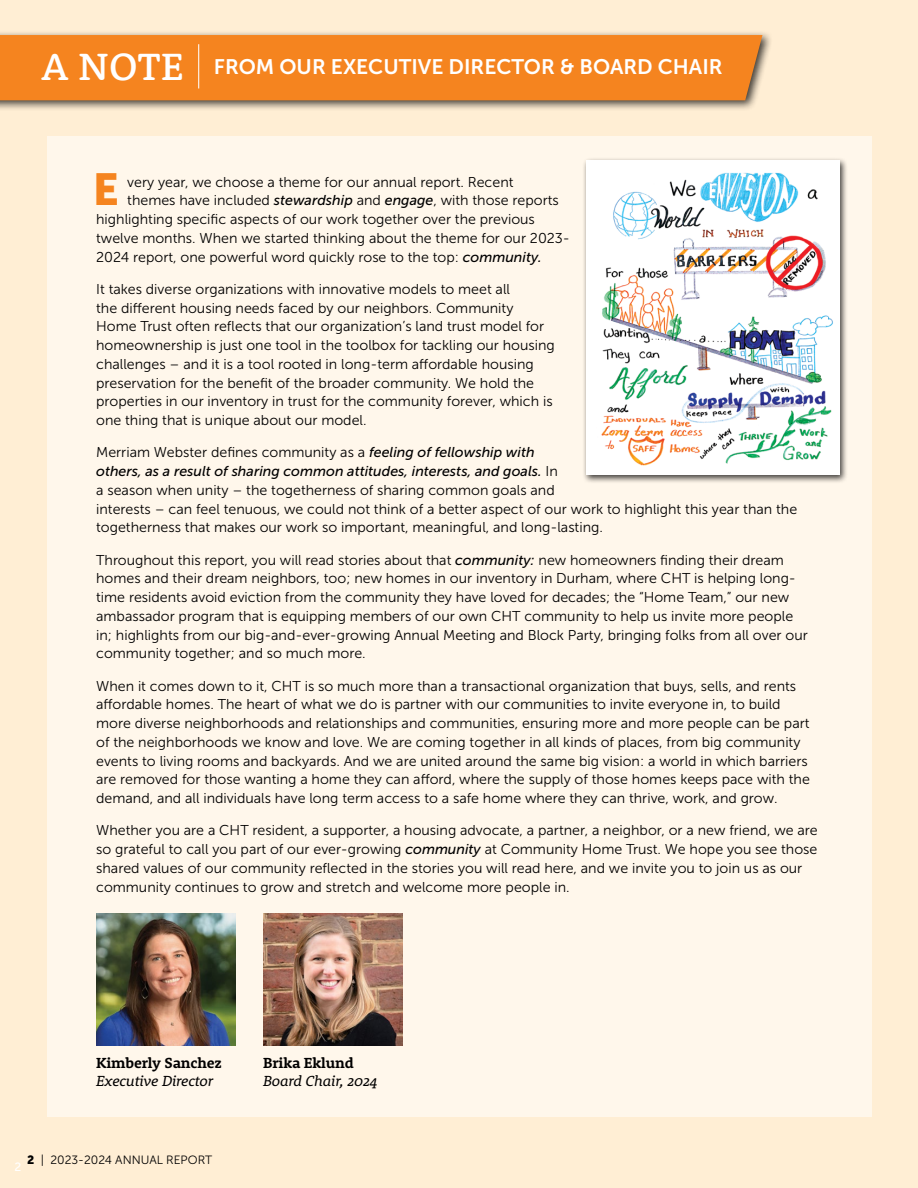
<style>
.page{position:relative;width:918px;height:1188px;background:#ffeed4}
.page>*{position:absolute;margin:0;border:0;box-sizing:border-box;transform-origin:0 0}
.t1{font:44.55px "Museo Sans 900";color:#f5841f}
.t2{font:21px "Museo Sans 700";color:#fff}
.t3{font:italic 15px "Rooney Pro";letter-spacing:-.01em;color:#000}
.t4{font:700 15px "Rooney Pro";letter-spacing:-.01em;color:#000}
.t5{font:14.25px/18.8px "Museo Sans 300";color:#000}
.t6{font:italic 14.25px "Museo Sans 500";color:#000}
.t7{font:12px "Museo Sans 300";color:#000}
.t8{font:12px "Museo Sans 500";color:#fff}
.s1{font-family:"Rooney";font-weight:500;font-size:39px}
.s2{font-family:"Museo Sans 500";font-style:italic}
.s3{font-family:"Museo Sans 300";font-style:normal}
.s4{font-family:"Museo Sans 900"}
</style>
<div class="page">
<div style="left:47px;top:136px;width:824px;height:981px;background:#fff7eb"></div>
<img style="left:263px;top:914px;width:139px;height:131px">
<img style="left:97px;top:914px;width:139px;height:131px">
<div style="left:0;top:30px;width:773px;height:81px;background:#000;opacity:.75"></div>
<div style="left:0;top:35px;width:762px;height:65px;background:#f5841f"></div>
<hr style="left:198px;top:44px;width:1px;height:44px;background:#fff">
<div style="left:582px;top:157px;width:266px;height:327px;background:#000;opacity:.75"></div>
<div style="left:586px;top:161px;width:253px;height:314px;background:#fff"></div>
<img style="left:601px;top:172px;width:232px;height:294px">
<h2 class="t2" style="left:41px;top:55px;width:683px"><span class="s1">A NOTE</span> FROM OUR EXECUTIVE DIRECTOR &amp; BOARD CHAIR</h2>
<h1 class="t1" style="left:93px;top:164px;width:28px">E</h1>
<p class="t5" style="left:127px;top:172px;width:388px">very year, we choose a theme for our annual report. Recent</p>
<p class="t5" style="left:127px;top:191px;width:433px">themes have included <span class="s2">stewardship</span> and <span class="s2">engage</span>, with those reports</p>
<p class="t5" style="left:96px;top:210px;width:440px">highlighting specific aspects of our work together over the previous</p>
<p class="t5" style="left:96px;top:229px;width:475px">twelve months. When we started thinking about the theme for our 2023-</p>
<p class="t5" style="left:96px;top:248px;width:447px">2024 report, one powerful word quickly rose to the top: <span class="s2">community.</span></p>
<p class="t5" style="left:96px;top:280px;width:460px">It takes diverse organizations with innovative models to meet all<br>the different housing needs faced by our neighbors. Community Home Trust often reflects that our organization’s land trust model for homeownership is just one tool in the toolbox for tackling our housing challenges – and it is a tool rooted in long-term affordable housing preservation for the benefit of the broader community. We hold the properties in our inventory in trust for the community forever, which is one thing that is unique about our model.</p>
<p class="t5" style="left:96px;top:443px;width:440px">Merriam Webster defines community as a <span class="s2">feeling of fellowship with</span></p>
<p class="t6" style="left:96px;top:463px;width:463px">others, as a result of sharing common attitudes, interests, and goals. <span class="s3">In</span></p>
<p class="t5" style="left:96px;top:481px;width:703px">a season when unity – the togetherness of sharing common goals and<br>interests – can feel tenuous, we could not think of a better aspect of our work to highlight this year than the togetherness that makes our work so important, meaningful, and long-lasting.</p>
<p class="t5" style="left:96px;top:551px;width:713px">Throughout this report, you will read stories about that <span class="s2">community:</span> new homeowners finding their dream homes and their dream neighbors, too; new homes in our inventory in Durham, where CHT is helping long&shy;time residents avoid eviction from the community they have loved for decades; the “Home Team,” our new ambassador program that is equipping members of our own CHT community to help us invite more people in; highlights from our big-and-ever-growing Annual Meeting and Block Party, bringing folks from all over our community together; and so much more.</p>
<p class="t5" style="left:96px;top:677px;width:715px">When it comes down to it, CHT is so much more than a transactional organization that buys, sells, and rents affordable homes. The heart of what we do is partner with our communities to invite everyone in, to build more diverse neighborhoods and relationships and communities, ensuring more and more people can be part of the neighborhoods we know and love. We are coming together in all kinds of places, from big community events to living rooms and backyards. And we are united around the same big vision: a world in which barriers are removed for those wanting a home they can afford, where the supply of those homes keeps pace with the demand, and all individuals have long term access to a safe home where they can thrive, work, and grow.</p>
<p class="t5" style="left:96px;top:821px;width:723px">Whether you are a CHT resident, a supporter, a housing advocate, a partner, a neighbor, or a new friend, we are so grateful to call you part of our ever-growing <span class="s2">community</span> at Community Home Trust. We hope you see those shared values of our community reflected in the stories you will read here, and we invite you to join us as our community continues to grow and stretch and welcome more people in.</p>
<p class="t4" style="left:96px;top:1053px;width:127px">Kimberly Sanchez</p>
<p class="t3" style="left:96px;top:1071px;width:119px">Executive Director</p>
<p class="t7" style="left:27px;top:1153px;width:187px"><span class="s4">2</span> | 2023-2024 ANNUAL REPORT</p>
<p class="t8" style="left:14px;top:1160px;width:8px">2</p>
<p class="t4" style="left:263px;top:1053px;width:92px">Brika Eklund</p>
<p class="t3" style="left:263px;top:1071px;width:116px">Board Chair, 2024</p>
</div>
